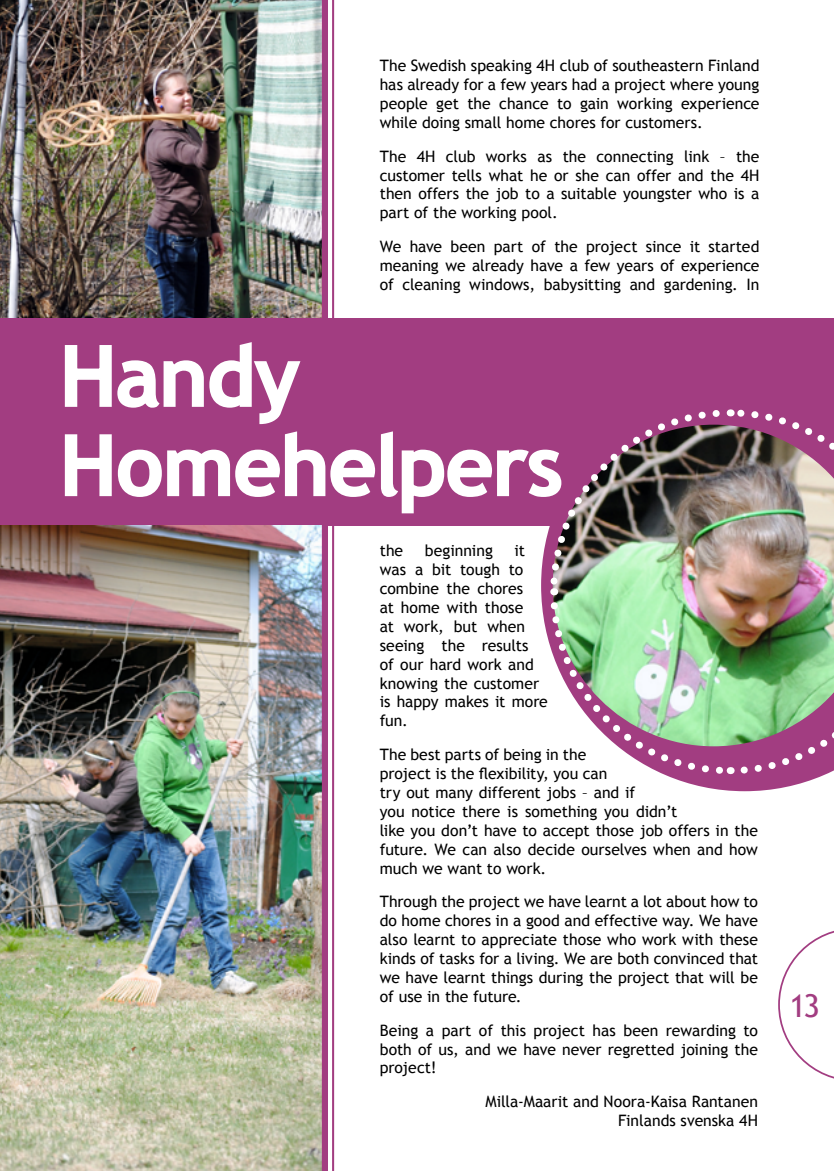
<style>
.page{position:relative;width:834px;height:1171px;background:#fff}
.page>*{position:absolute;margin:0;border:0;box-sizing:border-box;transform-origin:0 0}
.t1{font:700 84px/89.2px "Trebuchet MS";letter-spacing:-.015em;color:#fff}
.t2{font:31.5px "Trebuchet MS";color:#a23d81}
.t3{font:15.75px/18.9px "Trebuchet MS";color:#000;text-align:justify}
</style>
<div class="page">
<svg style="left:778px;top:931px;width:55px;height:148px"></svg>
<svg style="left:673px;top:778px;width:144px;height:13px;fill:#a23d81"></svg>
<img style="left:0;top:0;width:322px;height:318px">
<div style="left:0;top:318px;width:833px;height:208px;background:#a23d81"></div>
<img style="left:0;top:526px;width:322px;height:645px">
<div style="left:322px;top:0;width:6px;height:1171px;background:#a23d81"></div>
<hr style="left:332px;top:0;width:2px;height:1171px;background:#a23d81">
<img style="left:64px;top:341px;width:770px;height:437px">
<p class="t3" style="left:379px;top:56px;width:381px">The Swedish speaking 4H club of southeastern Finland has already for a few years had a project where young people get the chance to gain working experience while doing small home chores for customers.</p>
<p class="t3" style="left:379px;top:147px;width:381px">The 4H club works as the connecting link – the customer tells what he or she can offer and the 4H then offers the job to a suitable youngster who is a part of the working pool.</p>
<p class="t3" style="left:379px;top:237px;width:381px">We have been part of the project since it started meaning we already have a few years of experience of cleaning windows, babysitting and gardening. In</p>
<h1 class="t1" style="left:60px;top:331px;width:505px">Handy<br>Homehelpers</h1>
<p class="t3" style="left:379px;top:541px;width:25px">the</p>
<p class="t3" style="left:425px;top:541px;width:69px">beginning</p>
<p class="t3" style="left:379px;top:541px;width:169px;text-align:left;text-indent:135px">it was a bit tough to combine the chores<br>at home with those<br>at work, but when seeing the results<br>of our hard work and knowing the customer is happy makes it more fun.</p>
<p class="t3" style="left:379px;top:745px;width:379px;text-align:left">The best parts of being in the<br>project is the flexibility, you can<br>try out many different jobs – and if<br>you notice there is something you didn’t<br>like you don’t have to accept those job offers in the future. We can also decide ourselves when and how much we want to work.</p>
<p class="t3" style="left:379px;top:892px;width:379px">Through the project we have learnt a lot about how to do home chores in a good and effective way. We have also learnt to appreciate those who work with these kinds of tasks for a living. We are both convinced that we have learnt things during the project that will be of use in the future.</p>
<p class="t3" style="left:379px;top:1021px;width:380px">Being a part of this project has been rewarding to both of us, and we have never regretted joining the project!</p>
<p class="t3" style="left:485px;top:1092px;width:274px;text-align:right">Milla-Maarit and Noora-Kaisa Rantanen<br>Finlands svenska 4H</p>
<h2 class="t2" style="left:789px;top:987px;width:32px">13</h2>
</div>
